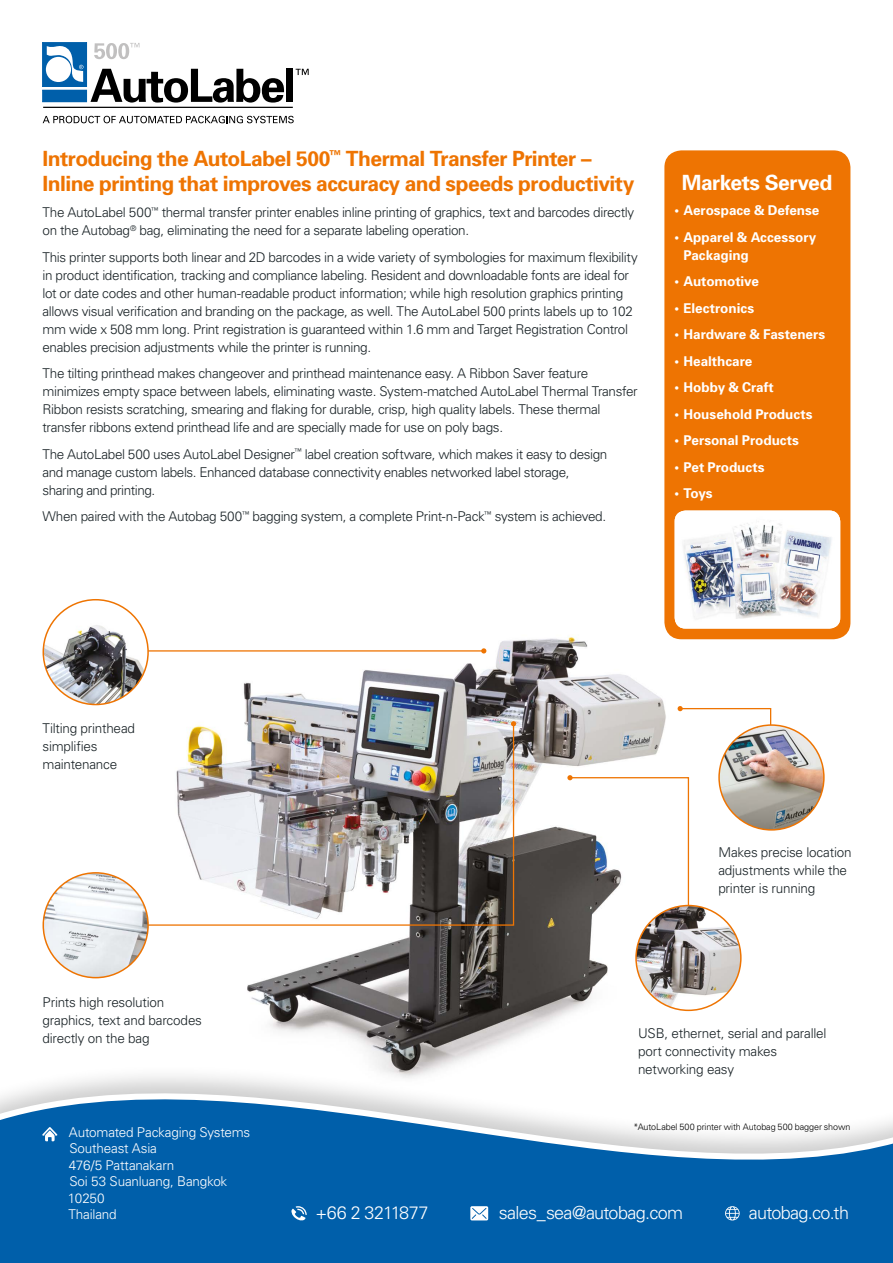
<style>
.page{position:relative;width:893px;height:1263px;background:#fff}
.page>*{position:absolute;margin:0;border:0;box-sizing:border-box;transform-origin:0 0}
.t1{font:700 21px/25.2px "Univers";letter-spacing:-.025em;color:#ee7402}
.t2{font:700 21px "Univers";letter-spacing:-.025em;color:#fff}
.t3{font:300 18px "Univers";letter-spacing:-.035em;color:#fff}
.t4{font:300 13.5px/18px "Univers";letter-spacing:-.025em;color:#192226}
.t5{font:700 13.5px/18px "Univers";color:#fff}
.t6{font:300 13.5px/16.5px "Univers";letter-spacing:-.015em;color:#fff}
.t7{font:300 9px "Univers";letter-spacing:-.01em;color:#000}
</style>
<div class="page">
<img style="left:147px;top:629px;width:549px;height:435px">
<hr style="left:97px;top:650px;width:387px;height:1px;background:#ee7402">
<svg style="left:481px;top:648px;width:5px;height:5px"></svg>
<svg style="left:567px;top:706px;width:205px;height:239px"></svg>
<img style="left:78px;top:722px;width:437px;height:204px">
<svg style="left:511px;top:721px;width:5px;height:5px"></svg>
<img style="left:636px;top:905px;width:105px;height:105px;border-radius:52px">
<div style="left:635px;top:905px;width:107px;height:106px;border:2px solid #ee7402;border-radius:50%"></div>
<img style="left:719px;top:725px;width:105px;height:105px;border-radius:52px">
<div style="left:718px;top:724px;width:107px;height:107px;border:2px solid #ee7402;border-radius:50%"></div>
<img style="left:43px;top:621px;width:105px;height:83px">
<div style="left:43px;top:599px;width:106px;height:106px;border:2px solid #ee7402;border-radius:50%"></div>
<img style="left:43px;top:873px;width:105px;height:105px;border-radius:52px">
<div style="left:43px;top:872px;width:106px;height:106px;border:2px solid #ee7402;border-radius:50%"></div>
<div style="left:43px;top:43px;width:44px;height:43px;background:#005faa"></div>
<div style="left:43px;top:43px;width:44px;height:44px;border:1px solid #005faa"></div>
<div style="left:43px;top:90px;width:44px;height:12px;background:#005faa"></div>
<svg style="left:47px;top:43px;width:36px;height:39px"></svg>
<svg style="left:90px;top:69px;width:194px;height:34px"></svg>
<div style="left:286px;top:69px;width:7px;height:33px;background:#000"></div>
<svg style="left:43px;top:116px;width:251px;height:7px"></svg>
<hr style="left:43px;top:107px;width:250px;height:1px;background:#000">
<svg style="left:296px;top:69px;width:13px;height:6px"></svg>
<svg style="left:94px;top:43px;width:45px;height:16px"></svg>
<div style="left:664px;top:150px;width:186px;height:489px;background:#ee7402;border-radius:17px"></div>
<img style="left:675px;top:511px;width:165px;height:117px">
<div style="left:0;top:1064px;width:893px;height:199px;background:#000;opacity:.2"></div>
<svg style="left:0;top:1068px;width:893px;height:195px"></svg>
<svg style="left:42px;top:1127px;width:15px;height:14px"></svg>
<svg style="left:291px;top:1206px;width:16px;height:15px"></svg>
<svg style="left:470px;top:1206px;width:18px;height:14px"></svg>
<svg style="left:725px;top:1206px;width:15px;height:14px"></svg>
<h1 class="t1" style="left:43px;top:145px;width:594px">Introducing the AutoLabel 500<sup>™</sup> Thermal Transfer Printer –<br>Inline printing that improves accuracy and speeds productivity</h1>
<p class="t4" style="left:43px;top:203px;width:593px">The AutoLabel 500<sup>™</sup> thermal transfer printer enables inline printing of graphics, text and barcodes directly on the Autobag<sup>®</sup> bag, eliminating the need for a separate labeling operation.</p>
<p class="t4" style="left:43px;top:248px;width:597px">This printer supports both linear and 2D barcodes in a wide variety of symbologies for maximum flexibility in product identification, tracking and compliance labeling. Resident and downloadable fonts are ideal for lot or date codes and other human-readable product information; while high resolution graphics printing allows visual verification and branding on the package, as well. The AutoLabel 500 prints labels up to 102 mm wide x 508 mm long. Print registration is guaranteed within 1.6 mm and Target Registration Control enables precision adjustments while the printer is running.</p>
<p class="t4" style="left:43px;top:364px;width:597px">The tilting printhead makes changeover and printhead maintenance easy. A Ribbon Saver feature minimizes empty space between labels, eliminating waste. System-matched AutoLabel Thermal Transfer Ribbon resists scratching, smearing and flaking for durable, crisp, high quality labels. These thermal transfer ribbons extend printhead life and are specially made for use on poly bags.</p>
<p class="t4" style="left:43px;top:445px;width:566px">The AutoLabel 500 uses AutoLabel Designer<sup>™</sup> label creation software, which makes it easy to design and manage custom labels. Enhanced database connectivity enables networked label storage, sharing and printing.</p>
<p class="t4" style="left:43px;top:507px;width:565px">When paired with the Autobag 500<sup>™</sup> bagging system, a complete Print-n-Pack<sup>™</sup> system is achieved.</p>
<h1 class="t2" style="left:682px;top:169px;width:152px">Markets Served</h1>
<p class="t5" style="left:674px;top:201px;width:147px">• Aerospace &amp; Defense</p>
<p class="t5" style="left:683px;top:227px;width:134px;text-indent:-9px">• Apparel &amp; Accessory<br>Packaging</p>
<p class="t5" style="left:674px;top:272px;width:86px">• Automotive</p>
<p class="t5" style="left:674px;top:298px;width:81px">• Electronics</p>
<p class="t5" style="left:674px;top:325px;width:152px">• Hardware &amp; Fasteners</p>
<p class="t5" style="left:674px;top:351px;width:79px">• Healthcare</p>
<p class="t5" style="left:674px;top:378px;width:101px">• Hobby &amp; Craft</p>
<p class="t5" style="left:674px;top:404px;width:140px">• Household Products</p>
<p class="t5" style="left:674px;top:431px;width:126px">• Personal Products</p>
<p class="t5" style="left:674px;top:457px;width:92px">• Pet Products</p>
<p class="t5" style="left:674px;top:484px;width:40px">• Toys</p>
<p class="t4" style="left:43px;top:719px;width:94px">Tilting printhead simplifies maintenance</p>
<p class="t4" style="left:718px;top:843px;width:135px">Makes precise location adjustments while the printer is running</p>
<p class="t4" style="left:43px;top:993px;width:161px">Prints high resolution graphics, text and barcodes directly on the bag</p>
<p class="t6" style="left:68px;top:1123px;width:184px">Automated Packaging Systems<br>Southeast Asia<br>476/5 Pattanakarn<br>Soi 53 Suanluang, Bangkok<br>10250<br>Thailand</p>
<p class="t4" style="left:638px;top:1023px;width:190px">USB, ethernet, serial and parallel port connectivity makes networking easy</p>
<p class="t7" style="left:633px;top:1121px;width:219px">*AutoLabel 500 printer with Autobag 500 bagger shown</p>
<h2 class="t3" style="left:315px;top:1202px;width:114px">+66 2 3211877</h2>
<h2 class="t3" style="left:499px;top:1202px;width:186px">sales_sea@autobag.com</h2>
<h2 class="t3" style="left:749px;top:1202px;width:102px">autobag.co.th</h2>
</div>
